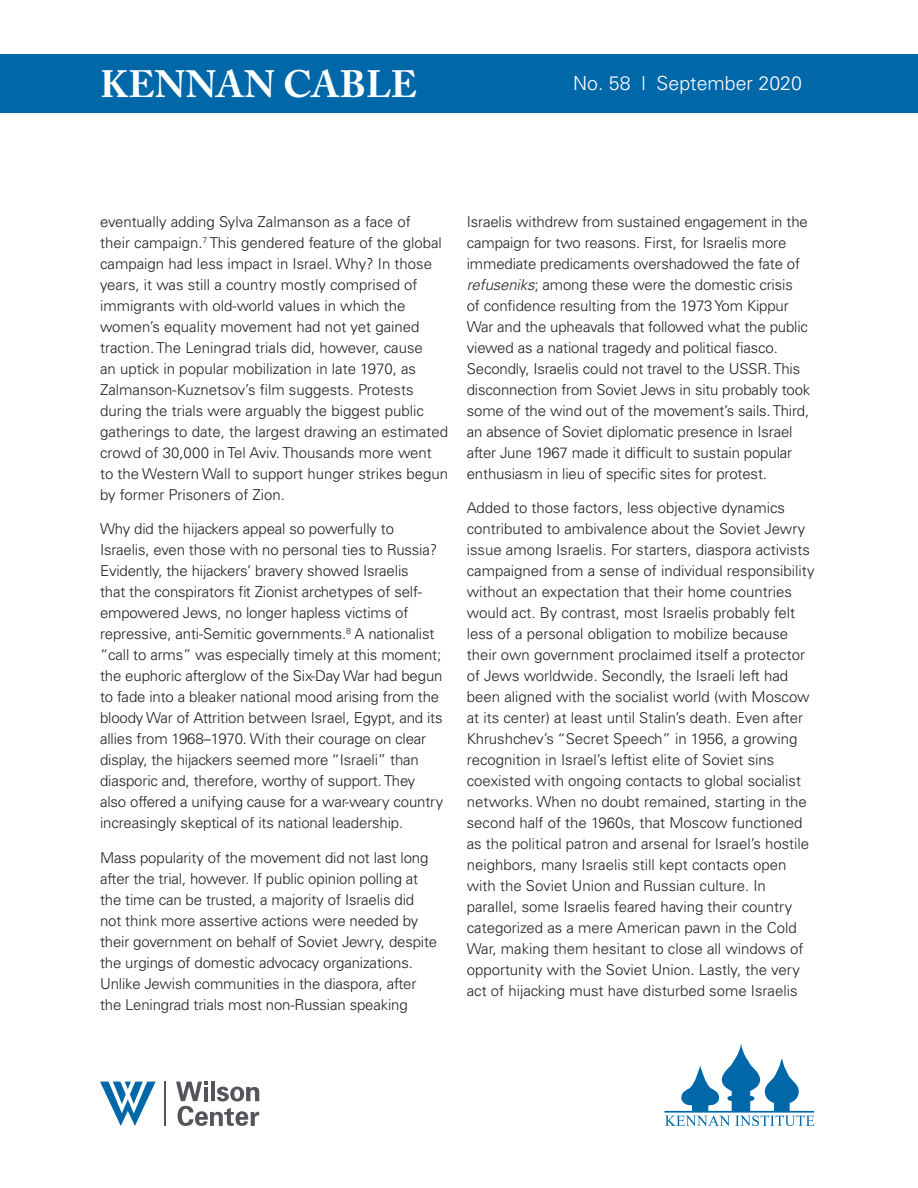
<style>
.page{position:relative;width:918px;height:1188px;background:#fff}
.page>*{position:absolute;margin:0;border:0;box-sizing:border-box;transform-origin:0 0}
.t1{font:700 37.8px "Adobe Caslon Pro";letter-spacing:.005em;color:#fff}
.t2{font:300 19.5px "Univers LT Std";color:#fff}
.body{font:300 15px/21px "Univers LT Std";letter-spacing:-.01em;color:#231f20}
.s1{font-style:italic}
</style>
<div class="page">
<div style="left:0;top:54px;width:918px;height:59px;background:#0068a9"></div>
<svg style="left:664px;top:1043px;width:151px;height:83px"></svg>
<hr style="left:164px;top:1082px;width:2px;height:44px;background:#54555a">
<svg style="left:176px;top:1082px;width:83px;height:44px"></svg>
<svg style="left:100px;top:1082px;width:56px;height:44px"></svg>
<h1 class="t1" style="left:100px;top:62px;width:318px">KENNAN CABLE</h1>
<h2 class="t2" style="left:573px;top:72px;width:230px">No. 58 l September 2020</h2>
<p class="body" style="left:100px;top:211px;width:350px">eventually adding Sylva Zalmanson as a face of<br>their campaign.<sup>7</sup> This gendered feature of the global campaign had less impact in Israel. Why? In those years, it was still a country mostly comprised of immigrants with old-world values in which the women’s equality movement had not yet gained traction. The Leningrad trials did, however, cause<br>an uptick in popular mobilization in late 1970, as Zalmanson-Kuznetsov’s film suggests. Protests during the trials were arguably the biggest public gatherings to date, the largest drawing an estimated crowd of 30,000 in Tel Aviv. Thousands more went to the Western Wall to support hunger strikes begun by former Prisoners of Zion.</p>
<p class="body" style="left:100px;top:519px;width:345px">Why did the hijackers appeal so powerfully to Israelis, even those with no personal ties to Russia?<br>Evidently, the hijackers’ bravery showed Israelis<br>that the conspirators fit Zionist archetypes of self&shy;empowered Jews, no longer hapless victims of repressive, anti-Semitic governments.<sup>8</sup> A nationalist “call to arms” was especially timely at this moment; the euphoric afterglow of the Six-Day War had begun to fade into a bleaker national mood arising from the bloody War of Attrition between Israel, Egypt, and its allies from 1968–1970. With their courage on clear display, the hijackers seemed more “Israeli” than diasporic and, therefore, worthy of support. They also offered a unifying cause for a war-weary country increasingly skeptical of its national leadership.</p>
<p class="body" style="left:100px;top:847px;width:339px">Mass popularity of the movement did not last long after the trial, however. If public opinion polling at the time can be trusted, a majority of Israelis did not think more assertive actions were needed by their government on behalf of Soviet Jewry, despite the urgings of domestic advocacy organizations.<br>Unlike Jewish communities in the diaspora, after the Leningrad trials most non-Russian speaking</p>
<p class="body" style="left:467px;top:211px;width:345px">Israelis withdrew from sustained engagement in the campaign for two reasons. First, for Israelis more immediate predicaments overshadowed the fate of <span class="s1">refuseniks</span>; among these were the domestic crisis<br>of confidence resulting from the 1973 Yom Kippur War and the upheavals that followed what the public viewed as a national tragedy and political fiasco.<br>Secondly, Israelis could not travel to the USSR. This disconnection from Soviet Jews in situ probably took some of the wind out of the movement’s sails. Third, an absence of Soviet diplomatic presence in Israel after June 1967 made it difficult to sustain popular enthusiasm in lieu of specific sites for protest.</p>
<p class="body" style="left:467px;top:498px;width:349px">Added to those factors, less objective dynamics contributed to ambivalence about the Soviet Jewry issue among Israelis. For starters, diaspora activists campaigned from a sense of individual responsibility without an expectation that their home countries would act. By contrast, most Israelis probably felt less of a personal obligation to mobilize because their own government proclaimed itself a protector of Jews worldwide. Secondly, the Israeli left had been aligned with the socialist world (with Moscow at its center) at least until Stalin’s death. Even after Khrushchev’s “Secret Speech” in 1956, a growing recognition in Israel’s leftist elite of Soviet sins coexisted with ongoing contacts to global socialist networks. When no doubt remained, starting in the second half of the 1960s, that Moscow functioned as the political patron and arsenal for Israel’s hostile neighbors, many Israelis still kept contacts open with the Soviet Union and Russian culture. In parallel, some Israelis feared having their country categorized as a mere American pawn in the Cold War, making them hesitant to close all windows of opportunity with the Soviet Union. Lastly, the very act of hijacking must have disturbed some Israelis</p>
</div>
